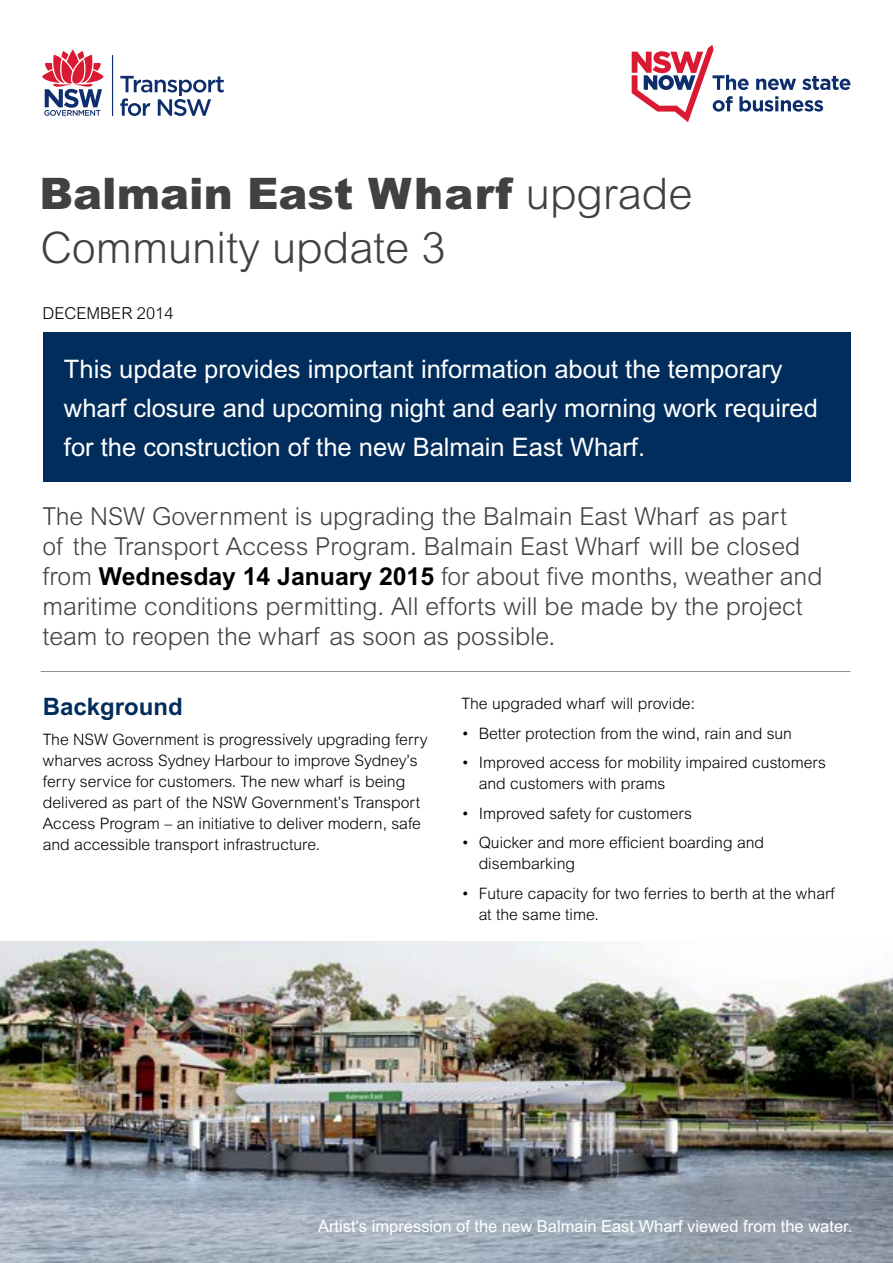
<style>
.page{position:relative;width:893px;height:1263px;background:#fff}
.page>*{position:absolute;margin:0;border:0;box-sizing:border-box;transform-origin:0 0}
.HEADER_1{font:900 43.5px "Arial MT Std";color:#414042}
.HEADER_1-2{font:300 43.5px "Arial MT Std";color:#414042}
.HEADER_2{font:25.5px/39px "Arial MT Std";color:#fff}
.t1{font:300 24.75px/30px "Arial MT Std";color:#414042}
.t2{font:700 24px "Arial MT Std";color:#002d5b}
.CAPTIONS{font:16.5px "Arial MT Std";color:#fff}
.t3{font:300 16.5px "Arial MT Std";color:#000}
.t4{font:300 15.75px/21px "Arial MT Std";color:#000}
.s1{font-weight:300}
.s2{font-weight:700;color:#000}
</style>
<div class="page">
<div style="left:43px;top:333px;width:808px;height:149px;background:#002d5b"></div>
<img style="left:0;top:942px;width:893px;height:321px">
<hr style="left:112px;top:55px;width:1px;height:61px;background:#0d2d6c">
<svg style="left:42px;top:50px;width:61px;height:66px"></svg>
<svg style="left:120px;top:76px;width:104px;height:40px"></svg>
<svg style="left:632px;top:45px;width:218px;height:77px"></svg>
<hr style="left:41px;top:671px;width:809px;height:1px;background:#8b8e90">
<h1 class="HEADER_1" style="left:39px;top:166px;width:655px">Balmain East Wharf <span class="s1">upgrade</span></h1>
<h1 class="HEADER_1-2" style="left:40px;top:223px;width:407px">Community update 3</h1>
<p class="t3" style="left:43px;top:304px;width:133px">DECEMBER 2014</p>
<h2 class="HEADER_2" style="left:64px;top:349px;width:755px">This update provides important information about the temporary wharf closure and upcoming night and early morning work required for the construction of the new Balmain East Wharf.</h2>
<p class="t1" style="left:43px;top:501px;width:781px">The NSW Government is upgrading the Balmain East Wharf as part<br>of the Transport Access Program. Balmain East Wharf will be closed from <span class="s2">Wednesday 14 January 2015</span> for about five months, weather and maritime conditions permitting. All efforts will be made by the project team to reopen the wharf as soon as possible.</p>
<h3 class="t2" style="left:43px;top:693px;width:142px">Background</h3>
<p class="t4" style="left:43px;top:729px;width:386px">The NSW Government is progressively upgrading ferry wharves across Sydney Harbour to improve Sydney’s ferry service for customers. The new wharf is being delivered as part of the NSW Government’s Transport Access Program – an initiative to deliver modern, safe and accessible transport infrastructure.</p>
<p class="t4" style="left:462px;top:693px;width:235px">The upgraded wharf will provide:</p>
<p class="t4" style="left:462px;top:723px;width:332px">• Better protection from the wind, rain and sun</p>
<p class="t4" style="left:479px;top:752px;width:349px;text-indent:-17px">• Improved access for mobility impaired customers and customers with prams</p>
<p class="t4" style="left:462px;top:803px;width:232px">• Improved safety for customers</p>
<p class="t4" style="left:479px;top:832px;width:287px;text-indent:-17px">• Quicker and more efficient boarding and disembarking</p>
<p class="t4" style="left:479px;top:883px;width:358px;text-indent:-17px">• Future capacity for two ferries to berth at the wharf at the same time.</p>
<p class="CAPTIONS" style="left:318px;top:1217px;width:536px">Artist’s impression of the new Balmain East Wharf viewed from the water.</p>
</div>
